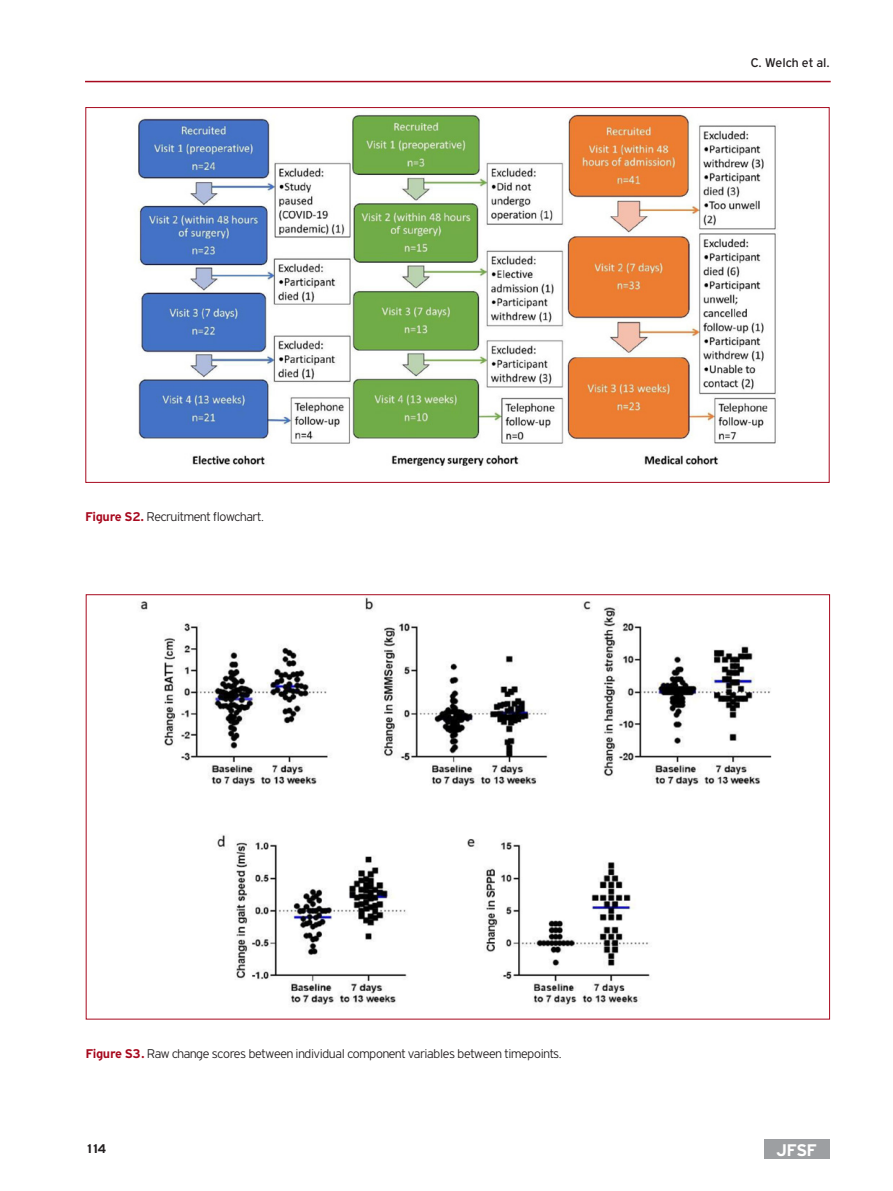
<style>
.page{position:relative;width:893px;height:1191px;background:#fff}
.page>*{position:absolute;margin:0;border:0;box-sizing:border-box;transform-origin:0 0}
.t1{font:700 18px "PF Highway Gothic";color:#fff}
.LEGEND{font:300 13.5px "PF Highway Gothic";letter-spacing:-.02em;color:#231f20}
.t2{font:13.5px "PF Highway Gothic";color:#231f20}
.t3{font:700 13.5px "PF Highway Gothic";color:#231f20}
.s1{font-weight:700;color:#a7091e}
</style>
<div class="page">
<div style="left:764px;top:1139px;width:65px;height:19px;background:#9d9fa2"></div>
<hr style="left:85px;top:81px;width:746px;height:1px;background:#a7091e">
<img style="left:138px;top:114px;width:638px;height:352px">
<img style="left:140px;top:597px;width:632px;height:408px">
<p class="LEGEND" style="left:85px;top:509px;width:180px"><span class="s1">Figure S2.</span> Recruitment flowchart.</p>
<p class="t2" style="left:751px;top:56px;width:81px">C. Welch et al.</p>
<p class="LEGEND" style="left:86px;top:1046px;width:478px"><span class="s1">Figure S3.</span> Raw change scores between individual component variables between timepoints.</p>
<p class="t3" style="left:85px;top:1140px;width:23px">114</p>
<h1 class="t1" style="left:776px;top:1140px;width:42px">JFSF</h1>
</div>
